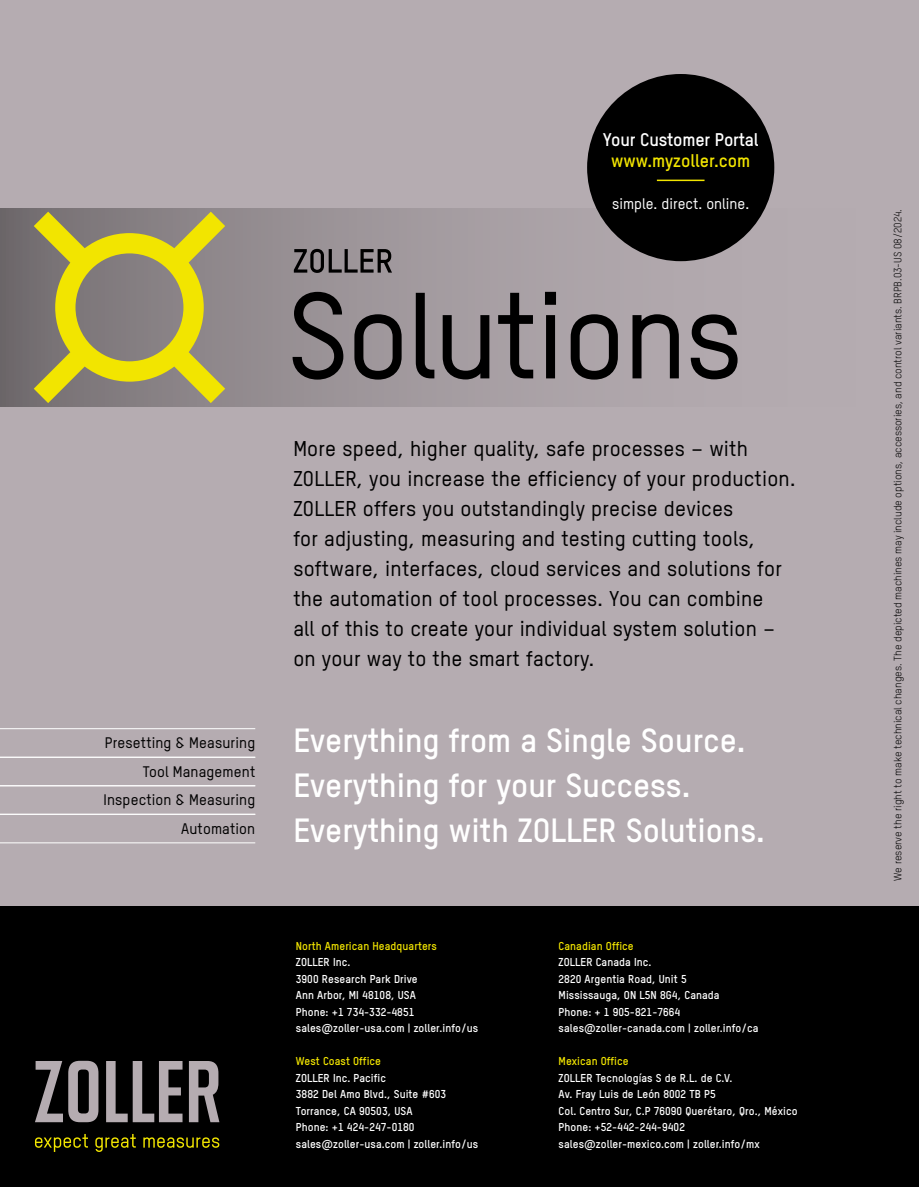
<style>
.page{position:relative;width:919px;height:1187px;background:#fff}
.page>*{position:absolute;margin:0;border:0;box-sizing:border-box;transform-origin:0 0}
.t1{font:500 120px "TSTARPRO";letter-spacing:-.02em;color:#000}
.t2{font:700 33px/45px "TSTARPRO";color:#fff}
.t3{font:500 21px/30px "TSTARPRO";letter-spacing:.01em;color:#000}
.t4{font:700 18px "TSTARPRO";letter-spacing:-.01em;color:#fff}
.t5{font:700 18px "TSTARPRO";color:#f2e500}
.t6{font:500 15px/28.5px "TSTARPRO";letter-spacing:.01em;color:#000;text-align:right}
.t7{font:500 15px "TSTARPRO";color:#fff}
.t8{font:700 11.25px/16.5px "TSTARPRO";letter-spacing:.005em;color:#fff}
.t9{font:700 11.25px "TSTARPRO";letter-spacing:.005em;color:#f2e500}
.t10{font:10.5px "TSTARPRO";color:#000}
</style>
<div class="page">
<div style="left:0;top:0;width:918px;height:906px;background:#b5acb1"></div>
<div style="left:0;top:906px;width:918px;height:280px;background:#000"></div>
<svg style="left:0;top:208px;width:765px;height:198px"></svg>
<svg style="left:34px;top:212px;width:191px;height:191px;background:#a89f55"></svg>
<svg style="left:294px;top:249px;width:98px;height:24px;background:#615c5f"></svg>
<div style="left:587px;top:74px;width:187px;height:187px;background:#000;border-radius:50%"></div>
<hr style="left:656px;top:179px;width:48px;height:2px;background:#f2e500">
<svg style="left:106px;top:1061px;width:76px;height:61px"></svg>
<svg style="left:189px;top:1061px;width:30px;height:61px"></svg>
<svg style="left:35px;top:1060px;width:63px;height:62px"></svg>
<svg style="left:35px;top:1134px;width:53px;height:17px"></svg>
<svg style="left:95px;top:1134px;width:41px;height:17px"></svg>
<svg style="left:143px;top:1137px;width:76px;height:10px"></svg>
<hr style="left:0;top:728px;width:255px;height:1px;background:#fff">
<hr style="left:0;top:756px;width:255px;height:1px;background:#fff">
<hr style="left:0;top:785px;width:255px;height:1px;background:#fff">
<hr style="left:0;top:813px;width:255px;height:1px;background:#fff">
<hr style="left:0;top:842px;width:255px;height:1px;background:#fff">
<h3 class="t4" style="left:603px;top:127px;width:157px">Your Customer Portal</h3>
<h3 class="t5" style="left:611px;top:148px;width:141px">www.myzoller.com</h3>
<h3 class="t7" style="left:612px;top:193px;width:138px">simple. direct. online.</h3>
<h1 class="t1" style="left:287px;top:255px;width:457px">Solutions</h1>
<p class="t3" style="left:293px;top:432px;width:503px">More speed, higher quality, safe processes – with ZOLLER, you increase the efficiency of your production.<br>ZOLLER offers you outstandingly precise devices<br>for adjusting, measuring and testing cutting tools, software, interfaces, cloud services and solutions for the automation of tool processes. You can combine<br>all of this to create your individual system solution – on your way to the smart factory.</p>
<h3 class="t6" style="left:103px;top:728px;width:153px">Presetting &amp; Measuring<br>Tool Management<br>Inspection &amp; Measuring<br>Automation</h3>
<h2 class="t2" style="left:293px;top:716px;width:473px">Everything from a Single Source.<br>Everything for your Success.<br>Everything with ZOLLER Solutions.</h2>
<p class="t9" style="left:296px;top:937px;width:142px">North American Headquarters</p>
<p class="t8" style="left:296px;top:953px;width:184px">ZOLLER Inc.<br>3900 Research Park Drive<br>Ann Arbor, MI 48108, USA<br>Phone: +1 734-332-4851 sales@zoller-usa.com | zoller.info/us</p>
<p class="t9" style="left:296px;top:1053px;width:87px">West Coast Office</p>
<p class="t8" style="left:296px;top:1068px;width:184px">ZOLLER Inc. Pacific<br>3882 Del Amo Blvd., Suite #603<br>Torrance, CA 90503, USA<br>Phone: +1 424-247-0180 sales@zoller-usa.com | zoller.info/us</p>
<p class="t9" style="left:558px;top:937px;width:77px">Canadian Office</p>
<p class="t8" style="left:558px;top:953px;width:201px">ZOLLER Canada Inc.<br>2820 Argentia Road, Unit 5<br>Mississauga, ON L5N 8G4, Canada<br>Phone: + 1 905-821-7664 sales@zoller-canada.com | zoller.info/ca</p>
<p class="t9" style="left:558px;top:1053px;width:72px">Mexican Office</p>
<p class="t8" style="left:558px;top:1068px;width:240px">ZOLLER Tecnologías S de R.L. de C.V.<br>Av. Fray Luis de León 8002 TB P5<br>Col. Centro Sur, C.P 76090 Querétaro, Qro., México Phone: +52-442-244-9402 sales@zoller-mexico.com | zoller.info/mx</p>
<p class="t10" style="left:890px;top:880px;width:673px;rotate:-90deg">We reserve the right to make technical changes. The depicted machines may include options, accessories, and control variants. BRPB.03-US 08/2024.</p>
</div>
